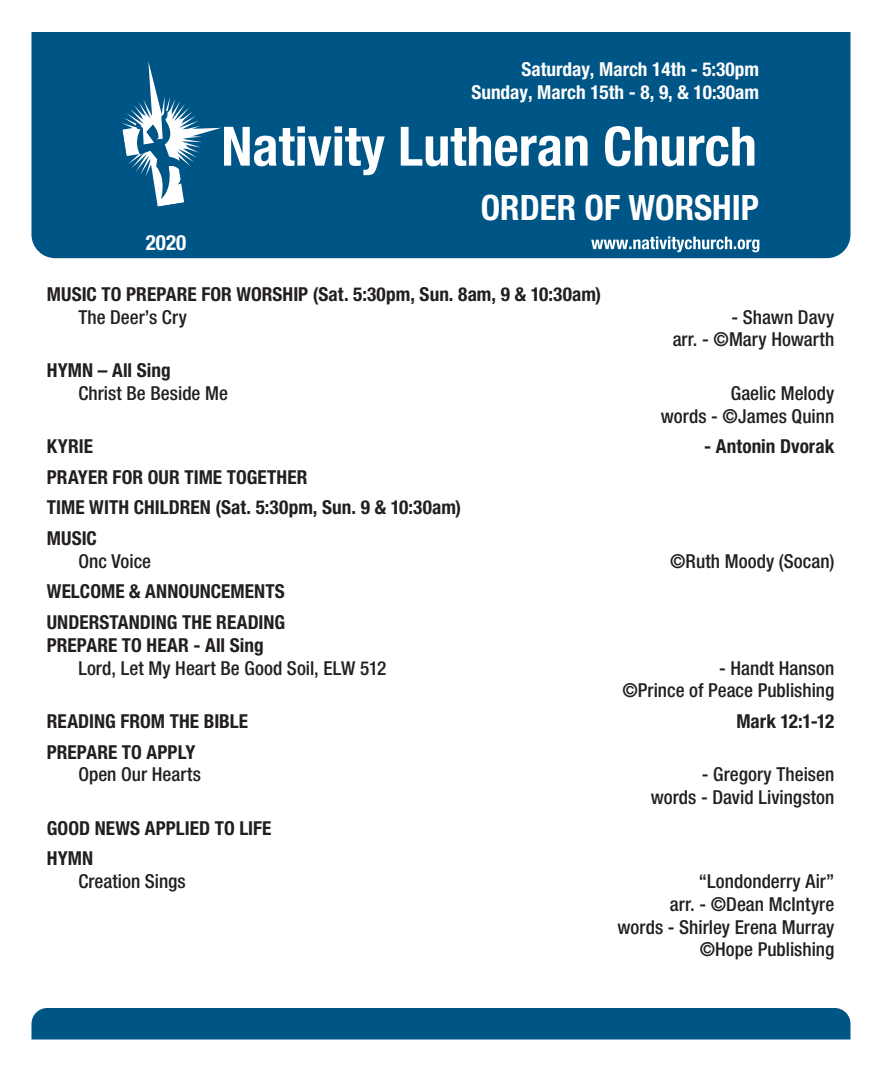
<style>
.page{position:relative;width:882px;height:1071px;background:#fff}
.page>*{position:absolute;margin:0;border:0;box-sizing:border-box;transform-origin:0 0}
.t1{font:700 condensed 35px "Helvetica Neue";color:#fff}
.t2{font:700 condensed 21px "Helvetica Neue";color:#fff}
.Hymn{font:500 condensed 19.25px "Helvetica Neue";color:#231f20}
.Subhead{font:700 condensed 19.25px "Helvetica Neue";letter-spacing:.005em;color:#231f20}
.t3{font:700 condensed 19.25px "Helvetica Neue";color:#fff}
</style>
<div class="page">
<div style="left:32px;top:1008px;width:818px;height:32px;background:#005587"></div>
<div style="left:32px;top:32px;width:818px;height:226px;background:#005587"></div>
<svg style="left:121px;top:61px;width:633px;height:146px;background:#236c97"></svg>
<svg style="left:591px;top:236px;width:168px;height:16px"></svg>
<p class="t3" style="left:522px;top:58px;width:239px">Saturday, March 14th - 5:30pm</p>
<p class="t3" style="left:471px;top:81px;width:289px">Sunday, March 15th - 8, 9, &amp; 10:30am</p>
<p class="t2" style="left:146px;top:230px;width:42px">2020</p>
<p class="t1" style="left:481px;top:186px;width:280px">ORDER OF WORSHIP</p>
<p class="Subhead" style="left:47px;top:282px;width:556px">MUSIC TO PREPARE FOR WORSHIP (Sat. 5:30pm, Sun. 8am, 9 &amp; 10:30am)</p>
<p class="Hymn" style="left:78px;top:305px;width:110px">The Deer’s Cry</p>
<p class="Hymn" style="left:731px;top:305px;width:104px">- Shawn Davy</p>
<p class="Hymn" style="left:673px;top:328px;width:163px">arr. - ©Mary Howarth</p>
<p class="Subhead" style="left:47px;top:359px;width:125px">HYMN – All Sing</p>
<p class="Hymn" style="left:78px;top:382px;width:151px">Christ Be Beside Me</p>
<p class="Hymn" style="left:731px;top:382px;width:105px">Gaelic Melody</p>
<p class="Hymn" style="left:661px;top:404px;width:175px">words - ©James Quinn</p>
<p class="Subhead" style="left:47px;top:435px;width:48px">KYRIE</p>
<p class="Subhead" style="left:704px;top:435px;width:132px">- Antonin Dvorak</p>
<p class="Subhead" style="left:47px;top:465px;width:262px">PRAYER FOR OUR TIME TOGETHER</p>
<p class="Subhead" style="left:47px;top:496px;width:416px">TIME WITH CHILDREN (Sat. 5:30pm, Sun. 9 &amp; 10:30am)</p>
<p class="Subhead" style="left:47px;top:527px;width:52px">MUSIC</p>
<p class="Hymn" style="left:78px;top:550px;width:74px">Onc Voice</p>
<p class="Hymn" style="left:670px;top:550px;width:166px">©Ruth Moody (Socan)</p>
<p class="Subhead" style="left:47px;top:580px;width:240px">WELCOME &amp; ANNOUNCEMENTS</p>
<p class="Subhead" style="left:47px;top:611px;width:240px">UNDERSTANDING THE READING</p>
<p class="Subhead" style="left:47px;top:633px;width:218px">PREPARE TO HEAR - All Sing</p>
<p class="Hymn" style="left:78px;top:656px;width:310px">Lord, Let My Heart Be Good Soil, ELW 512</p>
<p class="Hymn" style="left:719px;top:656px;width:117px">- Handt Hanson</p>
<p class="Hymn" style="left:622px;top:679px;width:213px">©Prince of Peace Publishing</p>
<p class="Subhead" style="left:47px;top:709px;width:203px">READING FROM THE BIBLE</p>
<p class="Subhead" style="left:736px;top:709px;width:99px">Mark 12:1-12</p>
<p class="Subhead" style="left:47px;top:740px;width:150px">PREPARE TO APPLY</p>
<p class="Hymn" style="left:78px;top:763px;width:124px">Open Our Hearts</p>
<p class="Hymn" style="left:702px;top:763px;width:134px">- Gregory Theisen</p>
<p class="Hymn" style="left:651px;top:786px;width:185px">words - David Livingston</p>
<p class="Subhead" style="left:47px;top:816px;width:226px">GOOD NEWS APPLIED TO LIFE</p>
<p class="Subhead" style="left:47px;top:847px;width:48px">HYMN</p>
<p class="Hymn" style="left:78px;top:870px;width:109px">Creation Sings</p>
<p class="Hymn" style="left:699px;top:870px;width:137px">“Londonderry Air”</p>
<p class="Hymn" style="left:670px;top:893px;width:166px">arr. - ©Dean McIntyre</p>
<p class="Hymn" style="left:618px;top:915px;width:218px">words - Shirley Erena Murray</p>
<p class="Hymn" style="left:700px;top:938px;width:136px">©Hope Publishing</p>
</div>
